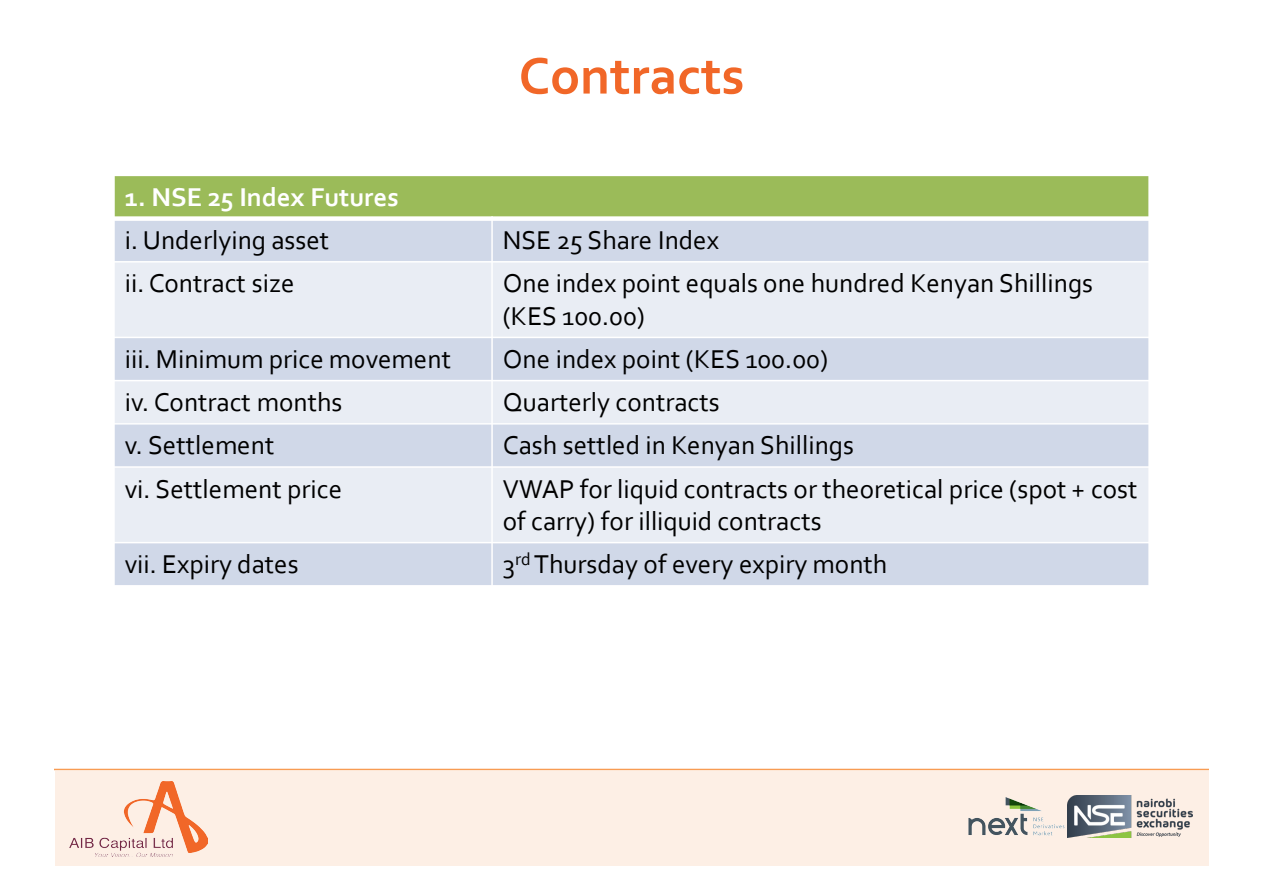
<style>
.page{position:relative;width:1263px;height:893px;background:#fff}
.page>*{position:absolute;margin:0;border:0;box-sizing:border-box;transform-origin:0 0}
.t1{font:700 54px "Corbel";color:#f16728}
.t2{font:27px/32.4px "Corbel";color:#000}
.t3{font:700 27px/43.2px "Corbel";color:#fff}
.s1{font-weight:400;color:#000}
</style>
<div class="page">
<div style="left:55px;top:771px;width:1153px;height:94px;background:#fdefe5"></div>
<img style="left:1067px;top:796px;width:125px;height:41px">
<img style="left:968px;top:797px;width:97px;height:39px">
<hr style="left:54px;top:769px;width:1155px;height:1px;background:#f89c53">
<img style="left:69px;top:782px;width:139px;height:75px">
<div style="left:114px;top:175px;width:1035px;height:44px;background:#9bbb59"></div>
<div style="left:114px;top:219px;width:378px;height:43px;background:#d0d8e8"></div>
<div style="left:492px;top:219px;width:657px;height:43px;background:#d0d8e8"></div>
<div style="left:114px;top:262px;width:378px;height:75px;background:#e9edf4"></div>
<div style="left:492px;top:262px;width:657px;height:75px;background:#e9edf4"></div>
<div style="left:114px;top:337px;width:378px;height:44px;background:#d0d8e8"></div>
<div style="left:492px;top:337px;width:657px;height:44px;background:#d0d8e8"></div>
<div style="left:114px;top:381px;width:378px;height:43px;background:#e9edf4"></div>
<div style="left:492px;top:381px;width:657px;height:43px;background:#e9edf4"></div>
<div style="left:114px;top:424px;width:378px;height:43px;background:#d0d8e8"></div>
<div style="left:492px;top:424px;width:657px;height:43px;background:#d0d8e8"></div>
<div style="left:114px;top:467px;width:378px;height:76px;background:#e9edf4"></div>
<div style="left:492px;top:467px;width:657px;height:76px;background:#e9edf4"></div>
<div style="left:114px;top:543px;width:378px;height:43px;background:#d0d8e8"></div>
<div style="left:492px;top:543px;width:657px;height:43px;background:#d0d8e8"></div>
<hr style="left:491px;top:216px;width:2px;height:371px;background:#fff">
<div style="left:114px;top:216px;width:1035px;height:5px;background:#fff"></div>
<hr style="left:114px;top:261px;width:1035px;height:2px;background:#fff">
<hr style="left:114px;top:337px;width:1035px;height:1px;background:#fff">
<hr style="left:114px;top:380px;width:1035px;height:1px;background:#fff">
<hr style="left:114px;top:423px;width:1035px;height:2px;background:#fff">
<hr style="left:114px;top:466px;width:1035px;height:2px;background:#fff">
<hr style="left:114px;top:542px;width:1035px;height:1px;background:#fff">
<hr style="left:114px;top:175px;width:1px;height:412px;background:#fff">
<hr style="left:1148px;top:175px;width:1px;height:412px;background:#fff">
<hr style="left:114px;top:175px;width:1035px;height:1px;background:#fff">
<hr style="left:114px;top:585px;width:1035px;height:2px;background:#fff">
<p class="t3" style="left:125px;top:175px;width:276px">1. NSE 25 Index Futures <span class="s1">i. Underlying asset</span></p>
<p class="t1" style="left:519px;top:42px;width:227px">Contracts</p>
<p class="t2" style="left:503px;top:223px;width:218px">NSE 25 Share Index</p>
<p class="t2" style="left:125px;top:267px;width:171px">ii. Contract size</p>
<p class="t2" style="left:503px;top:267px;width:592px">One index point equals one hundred Kenyan Shillings (KES 100.00)</p>
<p class="t2" style="left:125px;top:342px;width:328px">iii. Minimum price movement</p>
<p class="t2" style="left:503px;top:342px;width:327px">One index point (KES 100.00)</p>
<p class="t2" style="left:125px;top:385px;width:219px">iv. Contract months</p>
<p class="t2" style="left:503px;top:385px;width:218px">Quarterly contracts</p>
<p class="t2" style="left:125px;top:429px;width:151px">v. Settlement</p>
<p class="t2" style="left:503px;top:429px;width:353px">Cash settled in Kenyan Shillings</p>
<p class="t2" style="left:125px;top:472px;width:219px">vi. Settlement price</p>
<p class="t2" style="left:503px;top:472px;width:636px">VWAP for liquid contracts or theoretical price (spot + cost of carry) for illiquid contracts</p>
<p class="t2" style="left:125px;top:547px;width:175px">vii. Expiry dates</p>
<p class="t2" style="left:503px;top:547px;width:386px">3<sup>rd</sup> Thursday of every expiry month</p>
</div>
